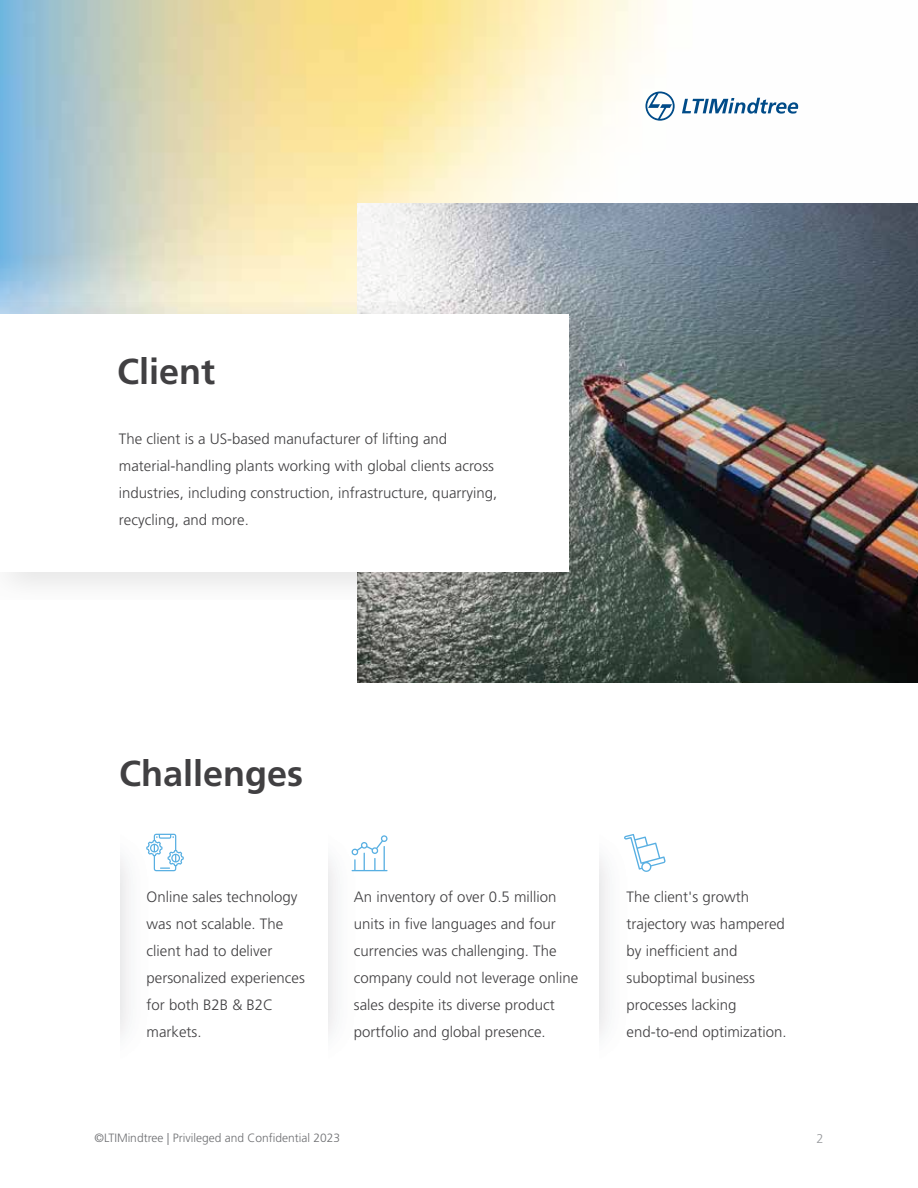
<style>
.page{position:relative;width:918px;height:1188px;background:#fff}
.page>*{position:absolute;margin:0;border:0;box-sizing:border-box;transform-origin:0 0}
.t1{font:700 36px "Frutiger LT Pro";color:#414042}
.t2{font:300 15px/27px "Frutiger LT Pro";color:#414042}
.t3{font:300 12.75px "Frutiger LT Pro";color:#97999c}
.t4{font:300 12px "Frutiger LT Pro";color:#6d6e71}
</style>
<div class="page">
<svg style="left:645px;top:92px;width:30px;height:29px"></svg>
<svg style="left:682px;top:98px;width:116px;height:16px"></svg>
<img style="left:357px;top:203px;width:561px;height:479px">
<svg style="left:0;top:303px;width:613px;height:297px"></svg>
<div style="left:0;top:314px;width:569px;height:257px;background:#fff"></div>
<svg style="left:624px;top:834px;width:42px;height:38px"></svg>
<svg style="left:146px;top:834px;width:38px;height:37px"></svg>
<svg style="left:351px;top:835px;width:37px;height:36px"></svg>
<h1 class="t1" style="left:117px;top:350px;width:100px">Client</h1>
<p class="t2" style="left:119px;top:425px;width:380px">The client is a US-based manufacturer of lifting and material-handling plants working with global clients across industries, including construction, infrastructure, quarrying, recycling, and more.</p>
<h1 class="t1" style="left:119px;top:752px;width:186px">Challenges</h1>
<p class="t2" style="left:147px;top:883px;width:160px">Online sales technology was not scalable. The client had to deliver personalized experiences for both B2B &amp; B2C markets.</p>
<p class="t2" style="left:354px;top:883px;width:226px">An inventory of over 0.5 million units in five languages and four currencies was challenging. The company could not leverage online sales despite its diverse product portfolio and global presence.</p>
<p class="t4" style="left:94px;top:1131px;width:247px">©LTIMindtree | Privileged and Confidential 2023</p>
<p class="t2" style="left:627px;top:883px;width:162px">The client's growth trajectory was hampered by inefficient and suboptimal business processes lacking end-to-end optimization.</p>
<p class="t3" style="left:816px;top:1131px;width:9px">2</p>
</div>
